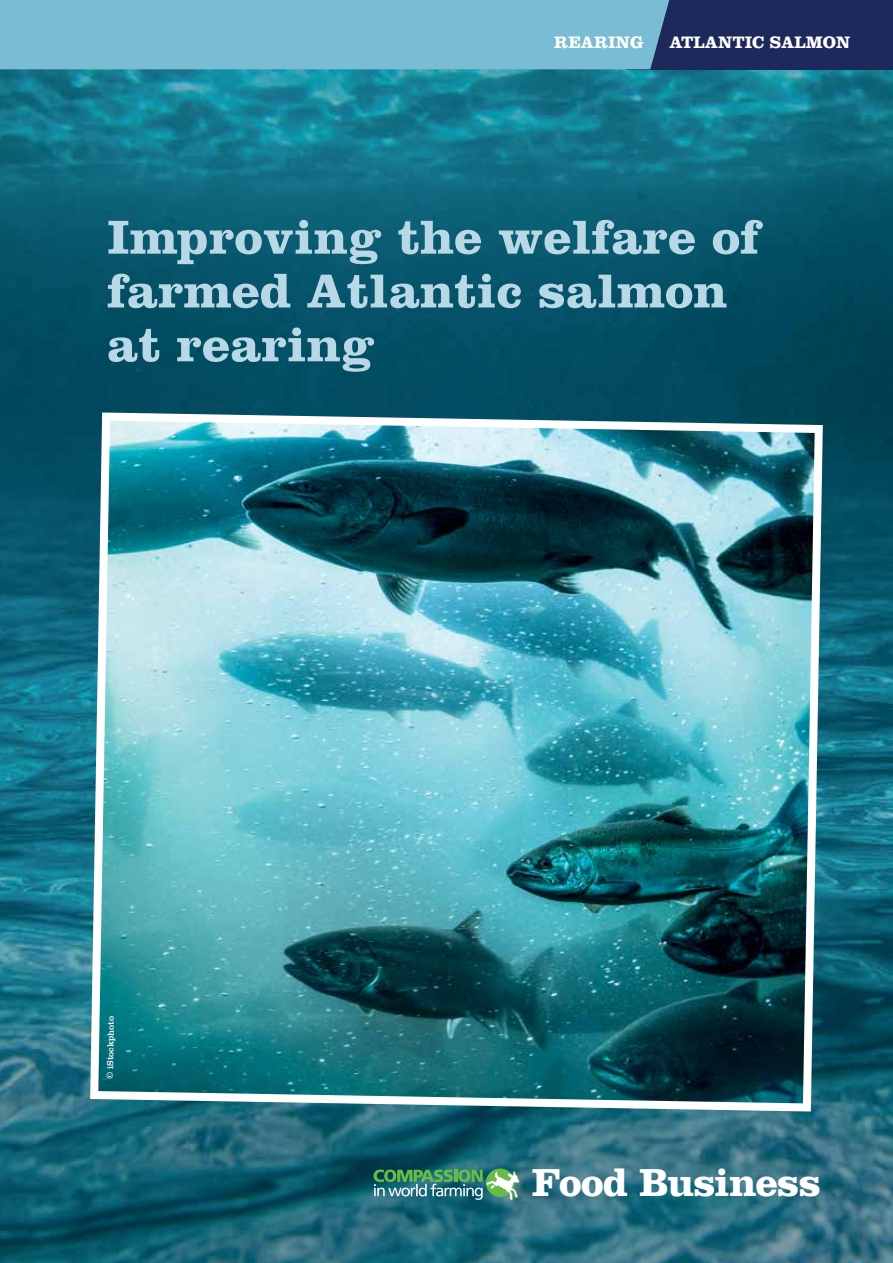
<style>
.page{position:relative;width:893px;height:1263px;background:#fff}
.page>*{position:absolute;margin:0;border:0;box-sizing:border-box;transform-origin:0 0}
.t1{font:700 49.5px/53.8px "Clarendon LT Std";color:#b8d8e5}
.t2{font:700 40.5px "Clarendon LT Std";letter-spacing:-.025em;color:#fff}
.t3{font:700 17.25px "Clarendon LT Std";color:#fff}
.t4{font:9px "Clarendon LT Std";color:#fff}
</style>
<div class="page">
<img style="left:0;top:69px;width:893px;height:1194px">
<img style="left:86px;top:408px;width:741px;height:707px">
<div style="left:628px;top:0;width:265px;height:69px;background:#1e295b"></div>
<div style="left:0;top:0;width:669px;height:69px;background:#7abcd3"></div>
<svg style="left:373px;top:1169px;width:147px;height:38px;background:#498b7c"></svg>
<p class="t3" style="left:554px;top:31px;width:91px">REARING</p>
<p class="t3" style="left:669px;top:31px;width:183px">ATLANTIC SALMON</p>
<p class="t1" style="left:107px;top:210px;width:654px">Improving the welfare of farmed Atlantic salmon at rearing</p>
<p class="t4" style="left:105px;top:1078px;width:64px;rotate:-89deg">© iStockphoto</p>
<p class="t2" style="left:532px;top:1158px;width:291px">Food Business</p>
</div>
